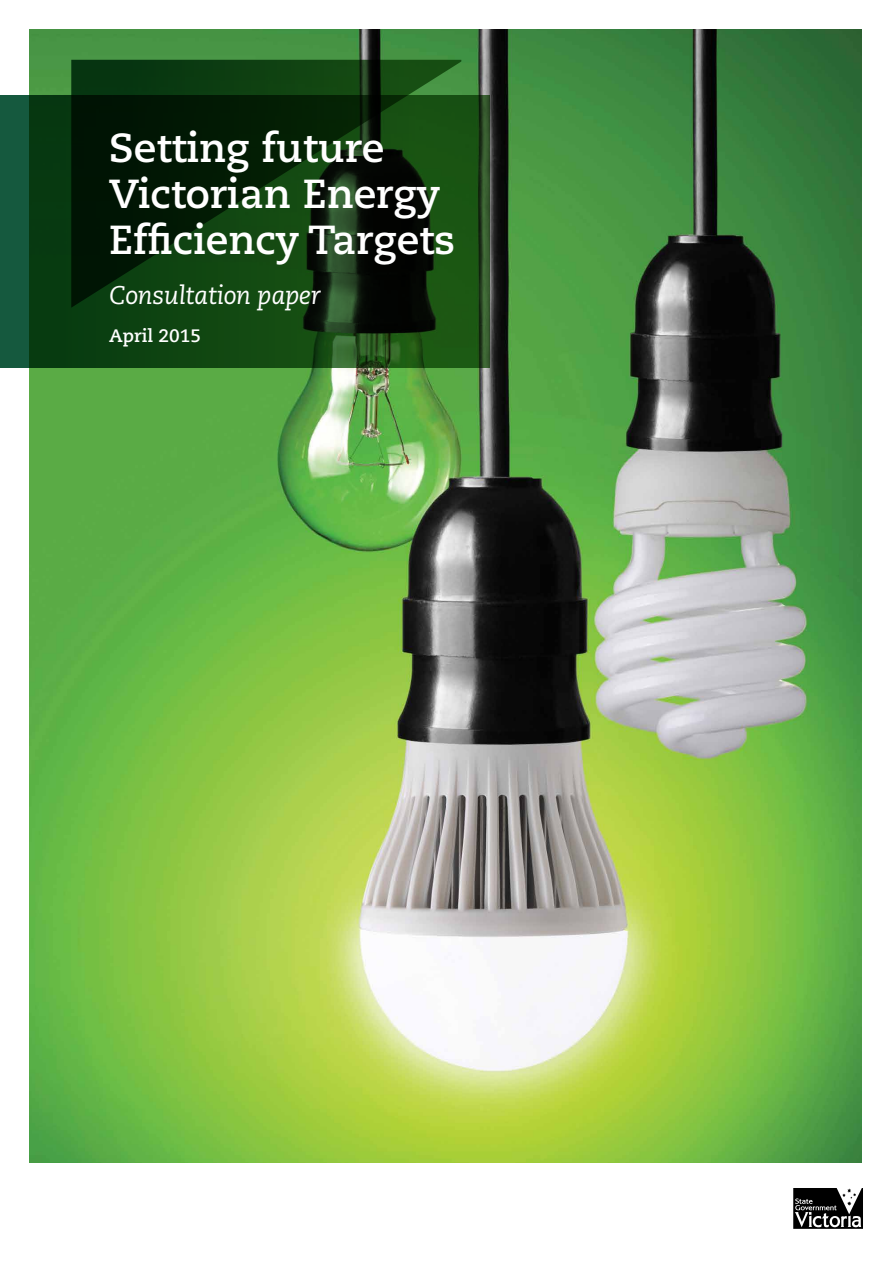
<style>
.page{position:relative;width:893px;height:1263px;background:#fff}
.page>*{position:absolute;margin:0;border:0;box-sizing:border-box;transform-origin:0 0}
.t1{font:700 40.5px/46.2px "Caecilia LT Std";color:#fff}
.t2{font:italic 25.5px "Caecilia LT Std";letter-spacing:-.01em;color:#fff}
.t3{font:700 18px "Caecilia LT Std";color:#fff}
</style>
<div class="page">
<img style="left:30px;top:30px;width:832px;height:1132px">
<svg style="left:0;top:95px;width:489px;height:272px"></svg>
<svg style="left:71px;top:60px;width:390px;height:248px"></svg>
<svg style="left:793px;top:1188px;width:70px;height:41px"></svg>
<p class="t1" style="left:109px;top:125px;width:348px">Setting future<br>Victorian Energy<br>Efficiency Targets</p>
<p class="t2" style="left:109px;top:281px;width:214px">Consultation paper</p>
<p class="t3" style="left:109px;top:325px;width:93px">April 2015</p>
</div>
